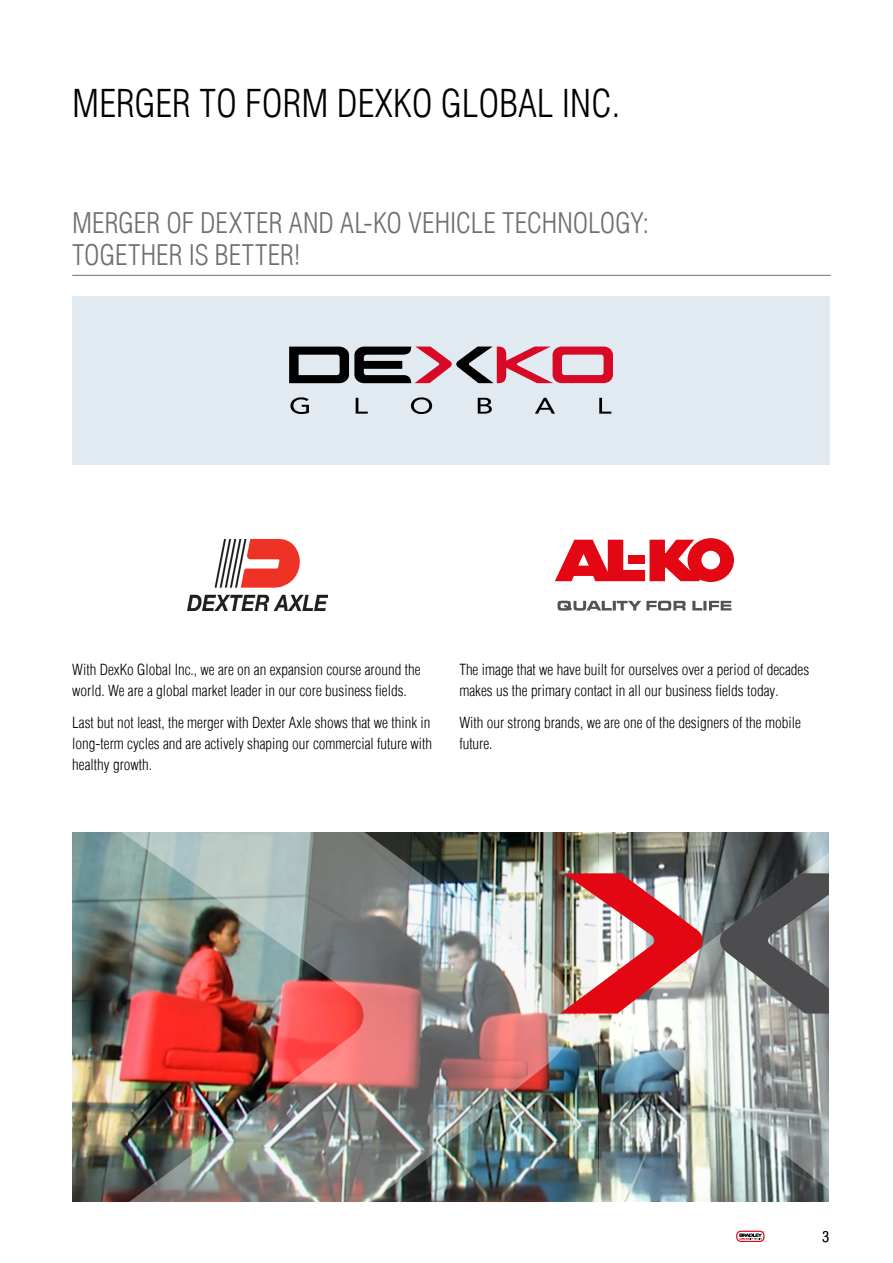
<style>
.page{position:relative;width:893px;height:1263px;background:#fff}
.page>*{position:absolute;margin:0;border:0;box-sizing:border-box;transform-origin:0 0}
.t1{font:300 condensed 37.5px "Helvetica Com";color:#000}
.t2{font:300 condensed 27.75px/31.7px "Helvetica Com";color:#706f6f}
.t3{font:300 condensed 15px/21px "Helvetica Com";color:#000}
</style>
<div class="page">
<div style="left:72px;top:296px;width:758px;height:168px;background:#e1eaf0"></div>
<svg style="left:290px;top:397px;width:19px;height:17px"></svg>
<svg style="left:356px;top:398px;width:12px;height:16px"></svg>
<svg style="left:411px;top:397px;width:21px;height:17px"></svg>
<svg style="left:478px;top:398px;width:14px;height:16px"></svg>
<svg style="left:535px;top:398px;width:20px;height:16px"></svg>
<svg style="left:599px;top:398px;width:12px;height:16px"></svg>
<svg style="left:289px;top:346px;width:324px;height:37px"></svg>
<img style="left:187px;top:540px;width:140px;height:71px">
<svg style="left:555px;top:538px;width:179px;height:44px"></svg>
<svg style="left:557px;top:601px;width:174px;height:10px"></svg>
<img style="left:72px;top:833px;width:574px;height:368px">
<img style="left:646px;top:832px;width:183px;height:410px">
<img style="left:92px;top:832px;width:480px;height:370px">
<svg style="left:720px;top:873px;width:109px;height:140px;background:#6f7273"></svg>
<img style="left:560px;top:873px;width:142px;height:140px">
<hr style="left:72px;top:275px;width:759px;height:1px;background:#706f6f">
<h1 class="t1" style="left:72px;top:80px;width:549px">MERGER TO FORM DEXKO GLOBAL INC.</h1>
<h2 class="t2" style="left:72px;top:207px;width:578px">MERGER OF DEXTER AND AL-KO VEHICLE TECHNOLOGY:<br>TOGETHER IS BETTER!</h2>
<p class="t3" style="left:72px;top:659px;width:350px">With DexKo Global Inc., we are on an expansion course around the world. We are a global market leader in our core business fields.</p>
<p class="t3" style="left:72px;top:711px;width:361px;text-align:justify">Last but not least, the merger with Dexter Axle shows that we think in long-term cycles and are actively shaping our commercial future with healthy growth.</p>
<p class="t3" style="left:459px;top:659px;width:351px">The image that we have built for ourselves over a period of decades makes us the primary contact in all our business fields today.</p>
<p class="t3" style="left:459px;top:711px;width:343px">With our strong brands, we are one of the designers of the mobile future.</p>
<p class="t3" style="left:822px;top:1226px;width:8px">3</p>
</div>
